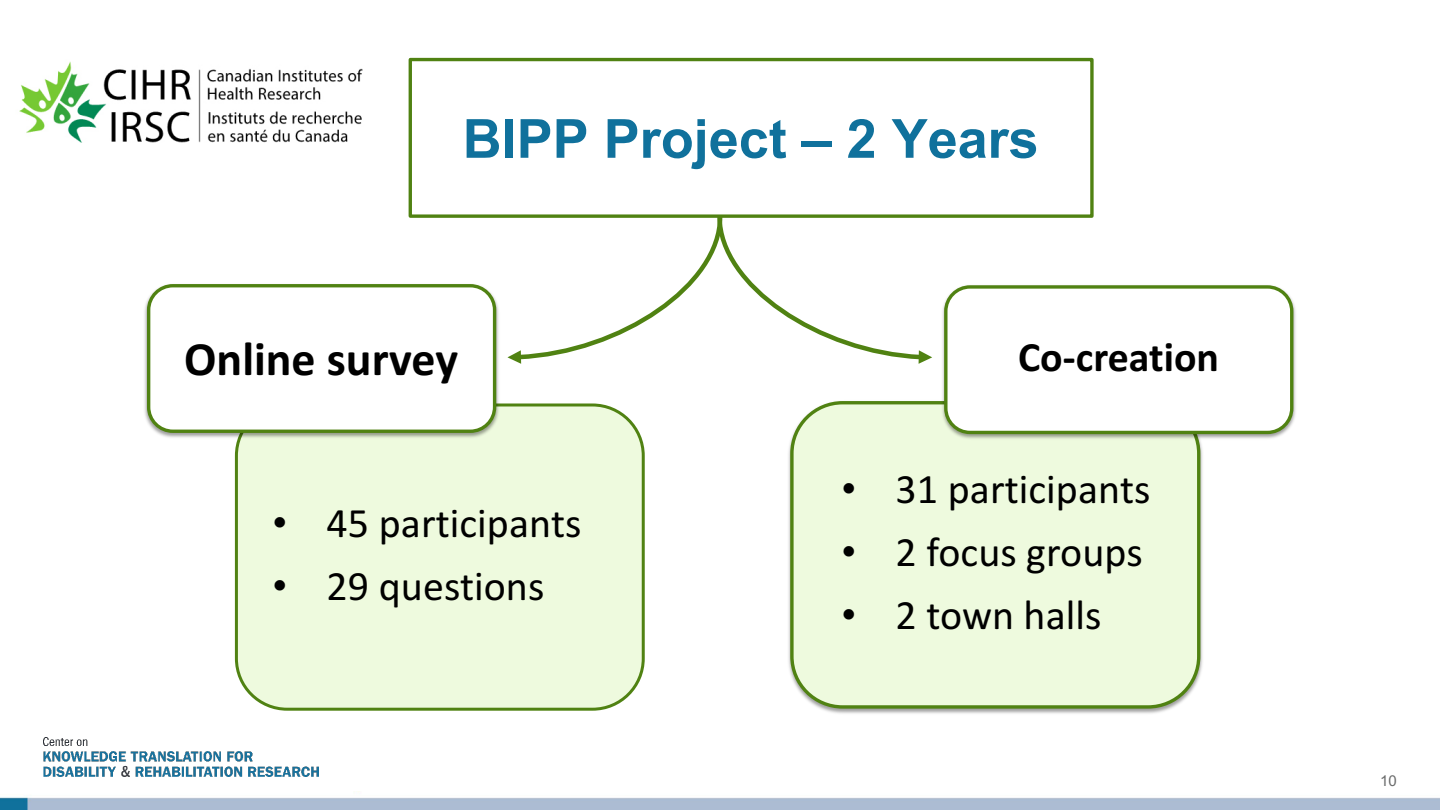
<style>
.page{position:relative;width:1440px;height:810px;background:#fff}
.page>*{position:absolute;margin:0;border:0;box-sizing:border-box;transform-origin:0 0}
.t1{font:700 54px "Arial";color:#10719c}
.t2{font:700 48px "Calibri";color:#000}
.t3{font:42px "Calibri";color:#000}
.t4{font:700 42px "Calibri";letter-spacing:-.005em;color:#000}
.t5{font:15px "Arial";color:#696a6a}
.s1{font-family:"Arial"}
</style>
<div class="page">
<img style="left:0;top:57px;width:1440px;height:753px">
<div style="left:39px;top:726px;width:401px;height:65px;background:#fff"></div>
<img style="left:43px;top:737px;width:275px;height:39px">
<div style="left:409px;top:58px;width:685px;height:160px;border:3px solid #508212"></div>
<div style="left:235px;top:403px;width:410px;height:308px;background:#eefade;border:3px solid #508212;border-radius:51px"></div>
<img style="left:785px;top:398px;width:420px;height:318px">
<div style="left:790px;top:401px;width:410px;height:308px;background:#eefade;border:3px solid #508212;border-radius:51px"></div>
<img style="left:939px;top:283px;width:360px;height:159px">
<div style="left:944px;top:285px;width:349px;height:149px;background:#fff;border:3px solid #508212;border-radius:24px"></div>
<img style="left:142px;top:281px;width:359px;height:159px">
<div style="left:147px;top:284px;width:349px;height:149px;background:#fff;border:3px solid #508212;border-radius:24px"></div>
<svg style="left:507px;top:213px;width:425px;height:151px"></svg>
<img style="left:15px;top:59px;width:361px;height:90px">
<h3 class="t1" style="left:463px;top:101px;width:578px">BIPP Project – 2 Years</h3>
<h4 class="t2" style="left:184px;top:325px;width:276px">Online survey</h4>
<h4 class="t4" style="left:1018px;top:327px;width:203px">Co-creation</h4>
<p class="t3" style="left:273px;top:494px;width:311px"><span class="s1">•</span> 45 participants</p>
<p class="t3" style="left:273px;top:557px;width:274px"><span class="s1">•</span> 29 questions</p>
<p class="t3" style="left:842px;top:460px;width:311px"><span class="s1">•</span> 31 participants</p>
<p class="t3" style="left:842px;top:523px;width:303px"><span class="s1">•</span> 2 focus groups</p>
<p class="t3" style="left:842px;top:586px;width:262px"><span class="s1">•</span> 2 town halls</p>
<p class="t5" style="left:1380px;top:770px;width:18px">10</p>
</div>
